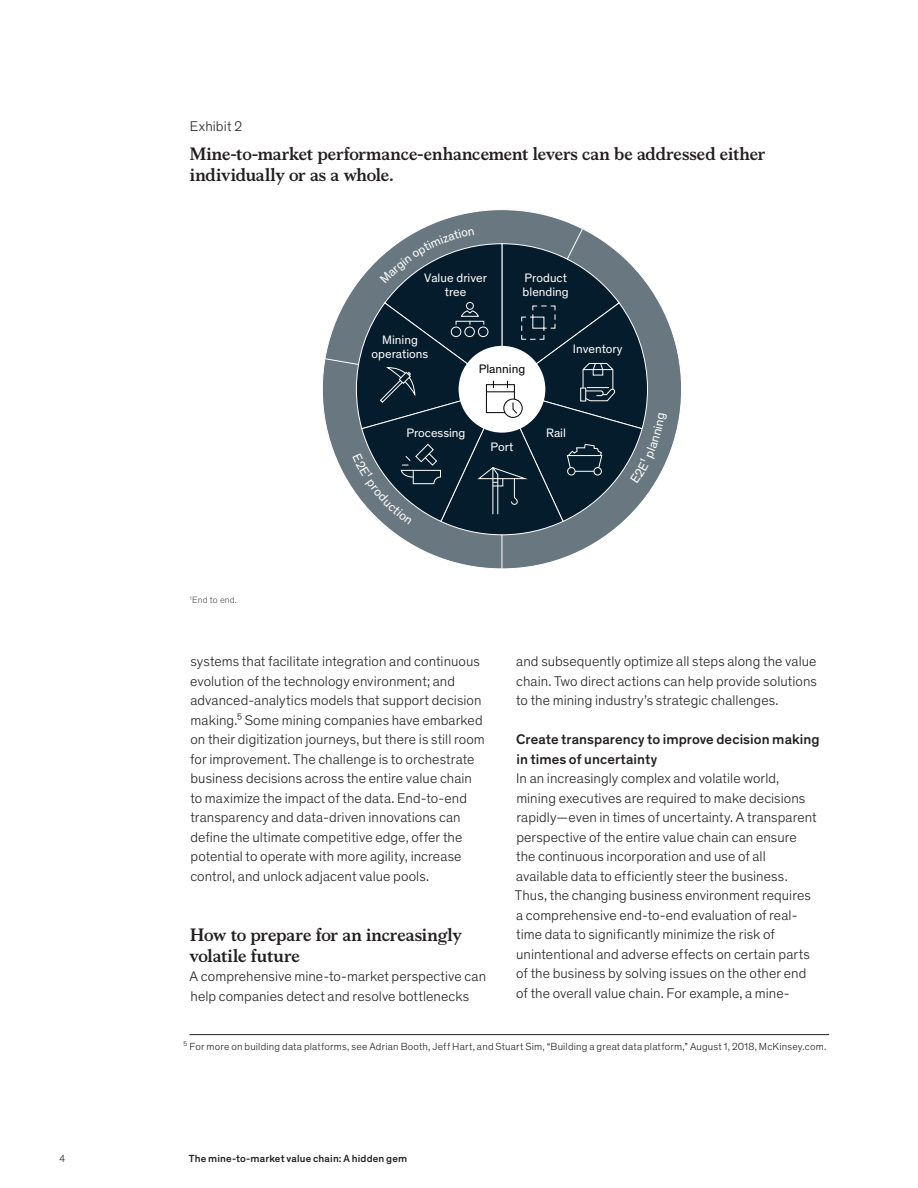
<style>
.page{position:relative;width:918px;height:1188px;background:#fff}
.page>*{position:absolute;margin:0;border:0;box-sizing:border-box;transform-origin:0 0}
.Body_heading___Level{font:700 18px/21px "Bower";letter-spacing:-.01em;color:#231f20}
.t1{font:500 18px/20.2px "Mc Kinsey Sans";color:#000}
.Body_text{font:300 14.25px/19.5px "Mc Kinsey Sans";letter-spacing:.005em;color:#231f20}
.Body_heading_-_Level{font:500 14.25px/19.5px "Mc Kinsey Sans";letter-spacing:.005em;color:#231f20}
.Exhibit_number{font:300 14.25px "Mc Kinsey Sans";letter-spacing:.01em;color:#231f20}
.t2{font:12.45px/14.1px "Mc Kinsey Sans";color:#fff;text-align:center}
.t3{font:12.45px "Mc Kinsey Sans";color:#000}
.Footnote___Auto{font:300 10.5px "Mc Kinsey Sans";letter-spacing:.015em;color:#231f20}
.t4{font:500 10.5px "Mc Kinsey Sans";letter-spacing:.015em;color:#231f20}
.t5{font:300 9.3px "Mc Kinsey Sans";color:#4d4d4d}
</style>
<div class="page">
<div style="left:322px;top:210px;width:360px;height:359px;background:#697781;border-radius:50%"></div>
<hr style="left:502px;top:389px;width:1px;height:180px;background:#fff">
<hr style="left:189px;top:1034px;width:640px;height:1px;background:#231f20">
<svg style="left:324px;top:228px;width:343px;height:308px"></svg>
<p class="Exhibit_number" style="left:190px;top:116px;width:54px">Exhibit 2</p>
<p class="t1" style="left:209px;top:144px;width:28px">ne-</p>
<h3 class="Body_heading___Level" style="left:190px;top:142px;width:577px">Mine-to-market performance-enhancement levers can be addressed either individually or as a whole.</h3>
<p class="t1" style="left:227px;top:144px;width:557px;text-indent:57px">r t performance-enhancement levers can be addressed either idual y or as a whole.</p>
<p class="t2" style="left:424px;top:270px;width:64px">Value driver tree</p>
<p class="t2" style="left:372px;top:332px;width:58px">Mining operations</p>
<p class="t2" style="left:523px;top:270px;width:48px;text-align:left">Product blending</p>
<p class="t2" style="left:573px;top:341px;width:51px">Inventory</p>
<p class="t5" style="left:190px;top:594px;width:48px"><sup>1</sup>End to end.</p>
<p class="t3" style="left:479px;top:360px;width:48px">Planning</p>
<p class="t2" style="left:406px;top:425px;width:61px">Processing</p>
<p class="t2" style="left:491px;top:440px;width:24px">Port</p>
<p class="t2" style="left:546px;top:425px;width:21px">Rail</p>
<p class="Body_text" style="left:190px;top:651px;width:296px">systems that facilitate integration and continuous evolution of the technology environment; and advanced-analytics models that support decision making.⁵ Some mining companies have embarked on their digitization journeys, but there is still room for improvement. The challenge is to orchestrate business decisions across the entire value chain to maximize the impact of the data. End-to-end transparency and data-driven innovations can define the ultimate competitive edge, offer the potential to operate with more agility, increase control, and unlock adjacent value pools.</p>
<h3 class="Body_heading___Level" style="left:189px;top:923px;width:274px">How to prepare for an increasingly volatile future</h3>
<p class="Body_text" style="left:190px;top:966px;width:298px">A comprehensive mine-to-market perspective can help companies detect and resolve bottlenecks</p>
<p class="Body_text" style="left:516px;top:651px;width:302px;text-align:justify">and subsequently optimize all steps along the value chain. Two direct actions can help provide solutions to the mining industry’s strategic challenges.</p>
<p class="Body_heading_-_Level" style="left:516px;top:728px;width:305px">Create transparency to improve decision making in times of uncertainty</p>
<p class="Body_text" style="left:515px;top:768px;width:303px">In an increasingly complex and volatile world, mining executives are required to make decisions rapidly—even in times of uncertainty. A transparent perspective of the entire value chain can ensure the continuous incorporation and use of all available data to efficiently steer the business.<br>Thus, the changing business environment requires a comprehensive end-to-end evaluation of real&shy;time data to significantly minimize the risk of unintentional and adverse effects on certain parts of the business by solving issues on the other end of the overall value chain. For example, a mine-</p>
<p class="Footnote___Auto" style="left:183px;top:1039px;width:644px"><sup>5</sup> For more on building data platforms, see Adrian Booth, Jeff Hart, and Stuart Sim, “Building a great data platform,” August 1, 2018, McKinsey.com.</p>
<p class="Footnote___Auto" style="left:60px;top:1151px;width:7px">4</p>
<p class="t4" style="left:189px;top:1151px;width:220px">The mine-to-market value chain: A hidden gem</p>
</div>
